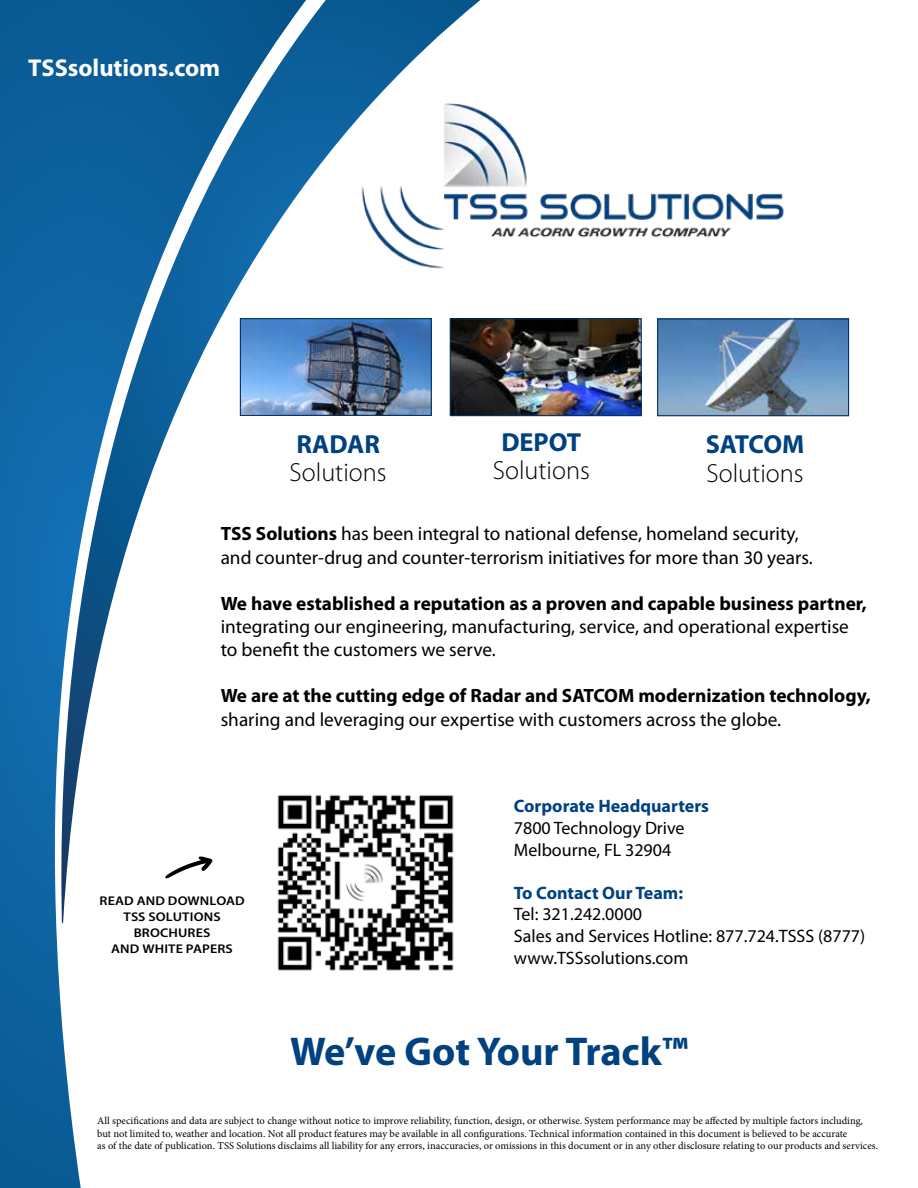
<style>
.page{position:relative;width:918px;height:1188px;background:#fff}
.page>*{position:absolute;margin:0;border:0;box-sizing:border-box;transform-origin:0 0}
.t1{font:700 40.35px "Myriad Pro";color:#004180}
.t2{font:300 26.25px "Myriad Pro";color:#000}
.t3{font:700 26.25px "Myriad Pro";color:#004180}
.t4{font:700 24.45px "Myriad Pro";color:#fff}
.t5{font:19.35px/23.1px "Myriad Pro";color:#000}
.t6{font:700 19.35px "Myriad Pro";color:#000}
.t7{font:18px/21.6px "Myriad Pro";color:#000}
.t8{font:700 18px "Myriad Pro";color:#004180}
.t9{font:600 12.6px/16px "Myriad Pro";letter-spacing:.01em;color:#000;text-align:center;scale:1.11 1}
.t10{font:10.5px/12.6px "Minion Pro";color:#000}
.s1{font-weight:700}
</style>
<div class="page">
<svg style="left:306px;top:0;width:216px;height:417px"></svg>
<svg style="left:0;top:0;width:306px;height:1188px"></svg>
<img style="left:340px;top:62px;width:444px;height:238px">
<svg style="left:165px;top:856px;width:48px;height:23px"></svg>
<img style="left:269px;top:786px;width:185px;height:192px">
<img style="left:242px;top:320px;width:188px;height:94px">
<div style="left:240px;top:318px;width:192px;height:98px;border:1px solid #036"></div>
<img style="left:659px;top:320px;width:188px;height:94px">
<div style="left:657px;top:318px;width:192px;height:98px;border:1px solid #036"></div>
<img style="left:452px;top:320px;width:188px;height:94px">
<div style="left:450px;top:318px;width:192px;height:98px;border:1px solid #036"></div>
<h3 class="t4" style="left:28px;top:52px;width:194px">TSSsolutions.com</h3>
<h2 class="t3" style="left:296px;top:427px;width:85px">RADAR</h2>
<h2 class="t2" style="left:290px;top:457px;width:99px">Solutions</h2>
<h2 class="t3" style="left:501px;top:425px;width:81px">DEPOT</h2>
<h2 class="t2" style="left:493px;top:455px;width:99px">Solutions</h2>
<h2 class="t3" style="left:706px;top:427px;width:100px">SATCOM</h2>
<h2 class="t2" style="left:707px;top:457px;width:99px">Solutions</h2>
<h3 class="t5" style="left:221px;top:522px;width:594px"><span class="s1">TSS Solutions</span> has been integral to national defense, homeland security, and counter-drug and counter-terrorism initiatives for more than 30 years.</h3>
<h3 class="t6" style="left:221px;top:591px;width:648px">We have established a reputation as a proven and capable business partner,</h3>
<h3 class="t5" style="left:221px;top:615px;width:630px">integrating our engineering, manufacturing, service, and operational expertise to benefit the customers we serve.</h3>
<h3 class="t6" style="left:221px;top:683px;width:652px">We are at the cutting edge of Radar and SATCOM modernization technology,</h3>
<h3 class="t5" style="left:221px;top:707px;width:562px">sharing and leveraging our expertise with customers across the globe.</h3>
<p class="t9" style="left:100px;top:892px;width:132px">READ AND DOWNLOAD<br>TSS SOLUTIONS<br>BROCHURES<br>AND WHITE PAPERS</p>
<h3 class="t8" style="left:514px;top:795px;width:197px">Corporate Headquarters</h3>
<h3 class="t7" style="left:514px;top:817px;width:172px">7800 Technology Drive<br>Melbourne, FL 32904</h3>
<h3 class="t8" style="left:514px;top:881px;width:171px">To Contact Our Team:</h3>
<h3 class="t7" style="left:514px;top:903px;width:353px">Tel: 321.242.0000<br>Sales and Services Hotline: 877.724.TSSS (8777) www.TSSsolutions.com</h3>
<h1 class="t1" style="left:290px;top:1025px;width:399px">We’ve Got Your Track™</h1>
<p class="t10" style="left:97px;top:1114px;width:782px">All specifications and data are subject to change without notice to improve reliability, function, design, or otherwise. System performance may be affected by multiple factors including, but not limited to, weather and location. Not all product features may be available in all configurations. Technical information contained in this document is believed to be accurate<br>as of the date of publication. TSS Solutions disclaims all liability for any errors, inaccuracies, or omissions in this document or in any other disclosure relating to our products and services.</p>
</div>
